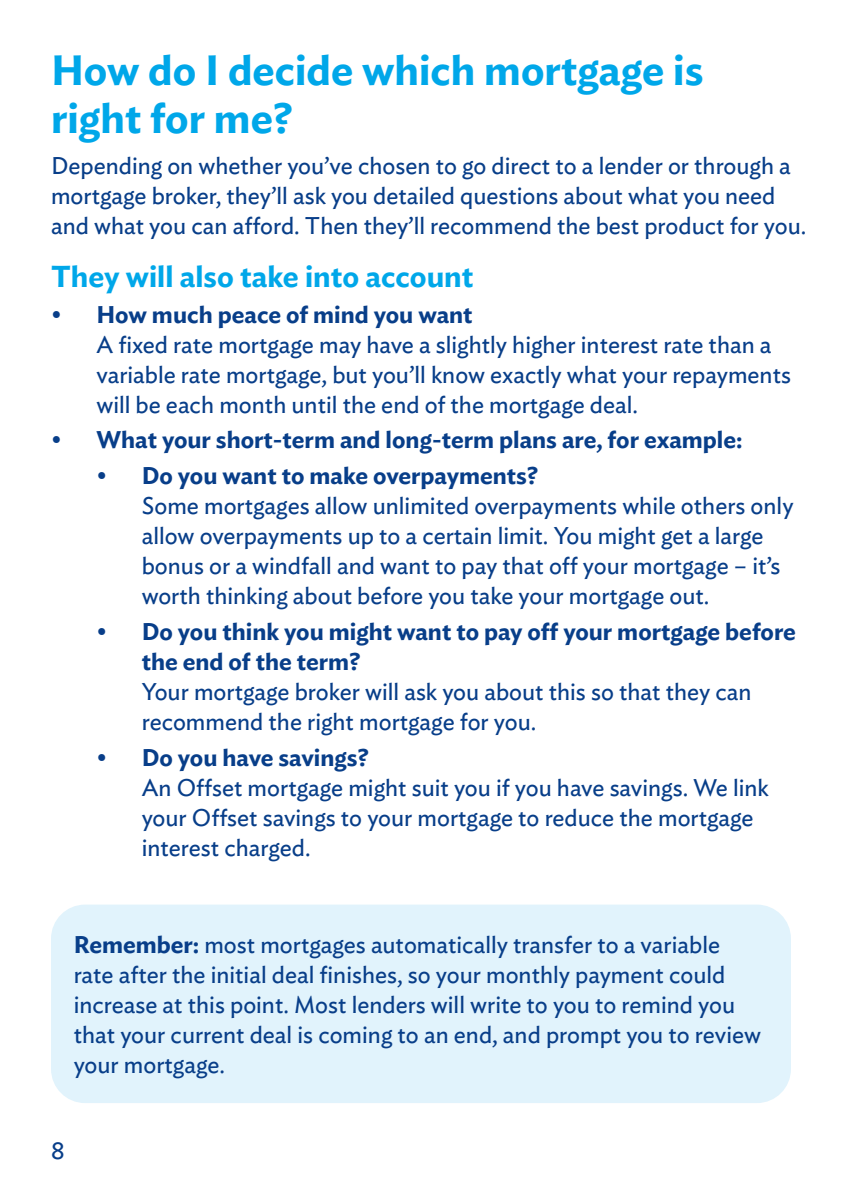
<style>
.page{position:relative;width:842px;height:1191px;background:#fff}
.page>*{position:absolute;margin:0;border:0;box-sizing:border-box;transform-origin:0 0}
.Header_4_-_semi_bold_21pt{font:600 42px/48px "Ideal Sans";color:#00a7e9}
.Header_5_-_semi_bold_15pt{font:600 30px "Ideal Sans";color:#00a7e9}
.Body_copy_12pt_-_semi_bold{font:24px/30px "Ideal Sans";color:#083e89}
.Body_copy_12pt_-_book{font:24px/30px "Ideal Sans";color:#083e89}
.t1{font:600 24px "Ideal Sans";color:#083e89}
.s1{font-weight:600}
.s2{font-weight:400}
</style>
<div class="page">
<div style="left:51px;top:904px;width:740px;height:199px;background:#e1f3fc;border-radius:34px"></div>
<p class="Header_4_-_semi_bold_21pt" style="left:51px;top:43px;width:654px">How do I decide which mortgage is right for me?</p>
<p class="Body_copy_12pt_-_book" style="left:51px;top:149px;width:757px">Depending on whether you’ve chosen to go direct to a lender or through a mortgage broker, they’ll ask you detailed questions about what you need and what you can afford. Then they’ll recommend the best product for you.</p>
<p class="Header_5_-_semi_bold_15pt" style="left:51px;top:253px;width:424px">They will also take into account</p>
<p class="Body_copy_12pt_-_semi_bold" style="left:96px;top:297px;width:696px;text-indent:-45px">• <span class="s1">How much peace of mind you want<br></span>A fixed rate mortgage may have a slightly higher interest rate than a variable rate mortgage, but you’ll know exactly what your repayments will be each month until the end of the mortgage deal.</p>
<p class="t1" style="left:51px;top:421px;width:693px"><span class="s2">•</span> What your short-term and long-term plans are, for example:</p>
<p class="Body_copy_12pt_-_semi_bold" style="left:142px;top:459px;width:653px;text-indent:-45px">• <span class="s1">Do you want to make overpayments?<br></span>Some mortgages allow unlimited overpayments while others only allow overpayments up to a certain limit. You might get a large bonus or a windfall and want to pay that off your mortgage – it’s worth thinking about before you take your mortgage out.</p>
<p class="Body_copy_12pt_-_semi_bold" style="left:142px;top:614px;width:656px;text-indent:-45px">• <span class="s1">Do you think you might want to pay off your mortgage before the end of the term?<br></span>Your mortgage broker will ask you about this so that they can recommend the right mortgage for you.</p>
<p class="Body_copy_12pt_-_semi_bold" style="left:142px;top:740px;width:628px;text-indent:-45px">• <span class="s1">Do you have savings?<br></span>An Offset mortgage might suit you if you have savings. We link your Offset savings to your mortgage to reduce the mortgage interest charged.</p>
<p class="Body_copy_12pt_-_semi_bold" style="left:74px;top:928px;width:689px"><span class="s1">Remember:</span> most mortgages automatically transfer to a variable rate after the initial deal finishes, so your monthly payment could increase at this point. Most lenders will write to you to remind you that your current deal is coming to an end, and prompt you to review your mortgage.</p>
<p class="Body_copy_12pt_-_semi_bold" style="left:51px;top:1134px;width:15px">8</p>
</div>
